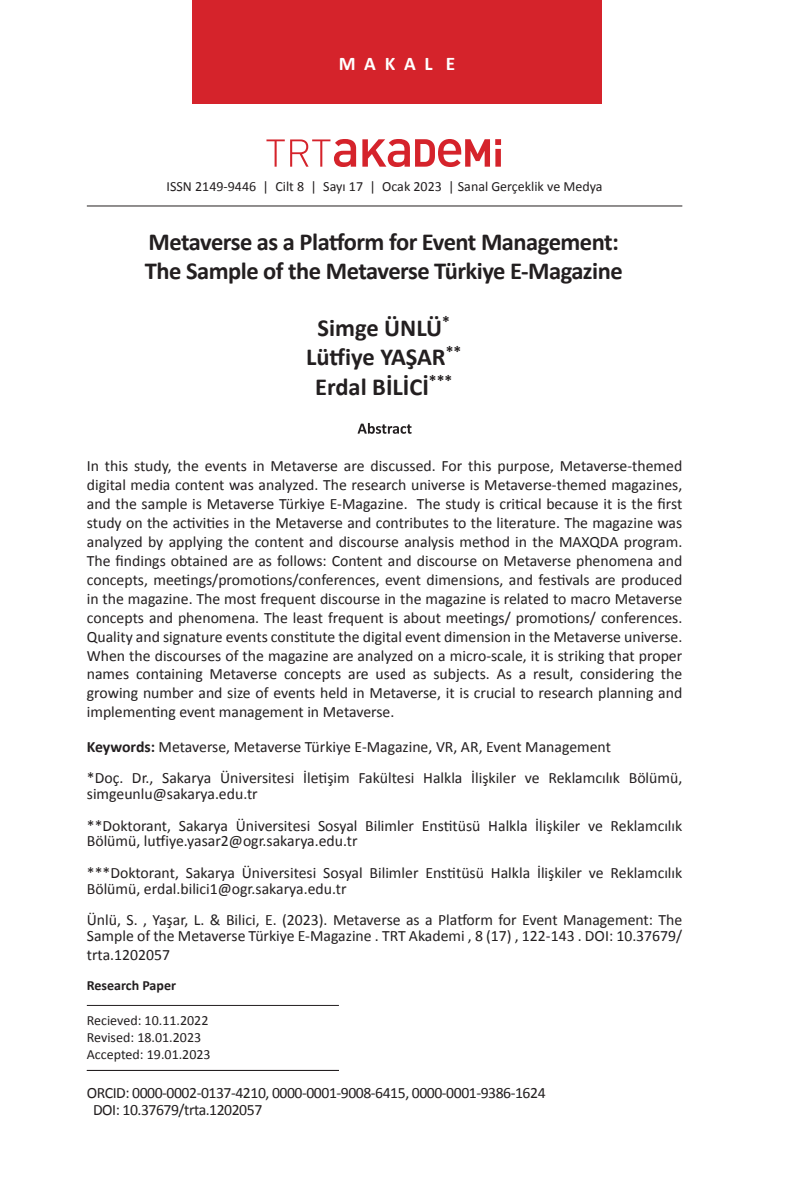
<style>
.page{position:relative;width:794px;height:1191px;background:#fff}
.page>*{position:absolute;margin:0;border:0;box-sizing:border-box;transform-origin:0 0}
.t1{font:700 24.5px/29.4px "Calibri";letter-spacing:-.02em;color:#231f20}
.t2{font:700 24.5px/29.4px "Calibri";color:#231f20;text-align:center}
.t3{font:700 19.25px "Calibri";color:#fff}
.t4{font:15.75px/18.9px "Calibri";color:#231f20}
.t5{font:15.75px/17.5px "Calibri";letter-spacing:-.03em;color:#231f20}
.t6{font:14px/16.8px "Calibri";color:#231f20}
.t7{font:700 14px "Calibri";color:#231f20}
.s1{font-weight:700}
</style>
<div class="page">
<svg style="left:266px;top:139px;width:90px;height:28px"></svg>
<svg style="left:362px;top:139px;width:139px;height:28px"></svg>
<hr style="left:87px;top:205px;width:595px;height:1px;background:#231f20">
<div style="left:192px;top:0;width:409px;height:104px;background:#d5232b"></div>
<svg style="left:357px;top:423px;width:54px;height:11px"></svg>
<hr style="left:87px;top:1070px;width:252px;height:1px;background:#231f20">
<hr style="left:87px;top:1005px;width:252px;height:1px;background:#231f20">
<p class="t3" style="left:339px;top:51px;width:118px">M A K A L E</p>
<p class="t6" style="left:166px;top:178px;width:437px">ISSN 2149-9446 | Cilt 8 | Sayı 17 | Ocak 2023 | Sanal Gerçeklik ve Medya</p>
<h1 class="t1" style="left:145px;top:227px;width:479px">Metaverse as a Platform for Event Management:<br>The Sample of the Metaverse Türkiye E-Magazine</h1>
<h1 class="t2" style="left:306px;top:313px;width:157px">Simge ÜNLÜ<sup>*<br></sup>Lütfiye YAŞAR<sup>**<br></sup>Erdal BİLİCİ<sup>***</sup></h1>
<p class="t4" style="left:87px;top:457px;width:597px;text-align:justify">In this study, the events in Metaverse are discussed. For this purpose, Metaverse-themed digital media content was analyzed. The research universe is Metaverse-themed magazines, and the sample is Metaverse Türkiye E-Magazine. The study is critical because it is the first study on the activities in the Metaverse and contributes to the literature. The magazine was analyzed by applying the content and discourse analysis method in the MAXQDA program.<br>The findings obtained are as follows: Content and discourse on Metaverse phenomena and concepts, meetings/promotions/conferences, event dimensions, and festivals are produced in the magazine. The most frequent discourse in the magazine is related to macro Metaverse concepts and phenomena. The least frequent is about meetings/ promotions/ conferences.<br>Quality and signature events constitute the digital event dimension in the Metaverse universe.<br>When the discourses of the magazine are analyzed on a micro-scale, it is striking that proper names containing Metaverse concepts are used as subjects. As a result, considering the growing number and size of events held in Metaverse, it is crucial to research planning and implementing event management in Metaverse.</p>
<p class="t4" style="left:87px;top:731px;width:597px;line-height:31.5px"><span class="s1">Keywords:</span> Metaverse, Metaverse Türkiye E-Magazine, VR, AR, Event Management<br>*Doç. Dr., Sakarya Üniversitesi İletişim Fakültesi Halkla İlişkiler ve Reklamcılık Bölümü,</p>
<p class="t4" style="left:87px;top:778px;width:597px;line-height:31.5px">simgeunlu@sakarya.edu.tr<br>**Doktorant, Sakarya Üniversitesi Sosyal Bilimler Enstitüsü Halkla İlişkiler ve Reklamcılık</p>
<p class="t4" style="left:87px;top:825px;width:597px;line-height:31.5px">Bölümü, lutfiye.yasar2@ogr.sakarya.edu.tr<br>***Doktorant, Sakarya Üniversitesi Sosyal Bilimler Enstitüsü Halkla İlişkiler ve Reklamcılık</p>
<p class="t4" style="left:87px;top:872px;width:597px;line-height:31.5px">Bölümü, erdal.bilici1@ogr.sakarya.edu.tr<br>Ünlü, S. , Yaşar, L. &amp; Bilici, E. (2023). Metaverse as a Platform for Event Management: The</p>
<p class="t4" style="left:87px;top:926px;width:597px">Sample of the Metaverse Türkiye E-Magazine . TRT Akademi , 8 (17) , 122-143 . DOI: 10.37679/ trta.1202057</p>
<p class="t7" style="left:87px;top:976px;width:91px">Research Paper</p>
<p class="t6" style="left:87px;top:1012px;width:125px">Recieved: 10.11.2022<br>Revised: 18.01.2023<br>Accepted: 19.01.2023</p>
<p class="t5" style="left:93px;top:1083px;width:454px;text-indent:-6px">ORCID: 0000-0002-0137-4210, 0000-0001-9008-6415, 0000-0001-9386-1624<br>DOI: 10.37679/trta.1202057</p>
</div>
